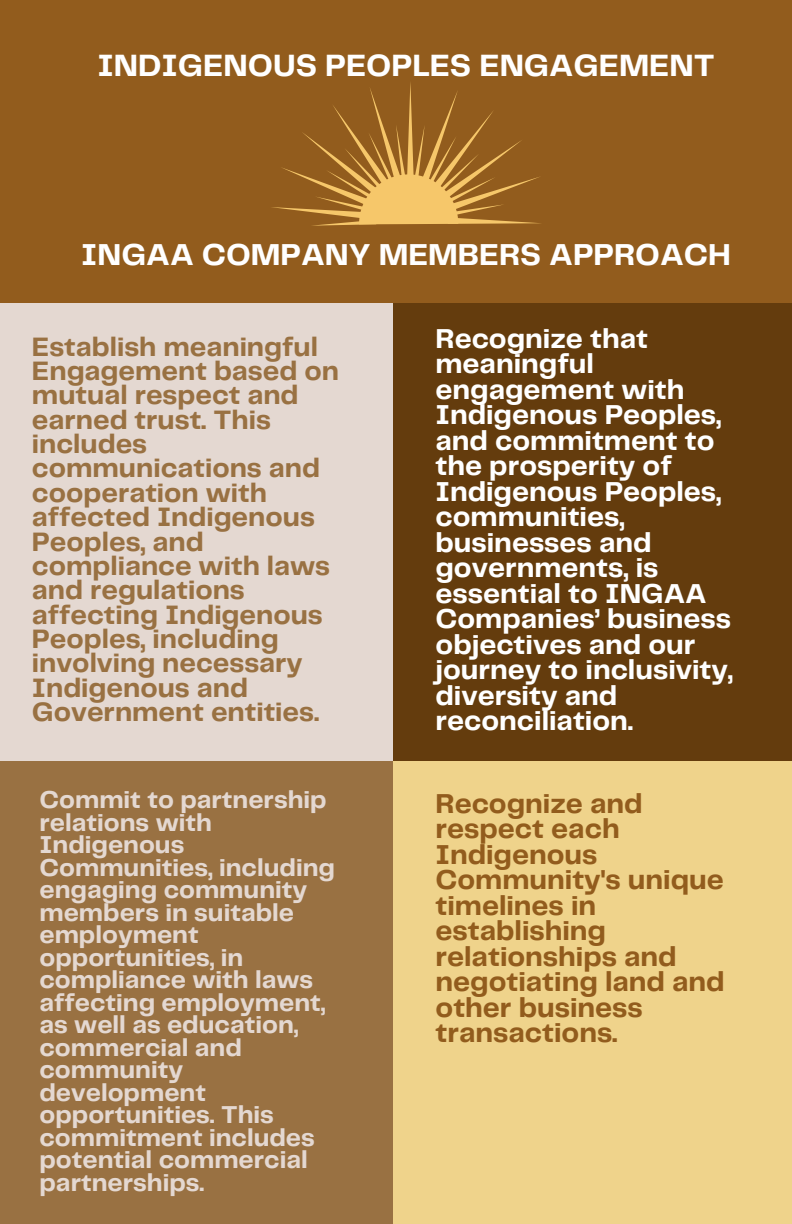
<style>
.page{position:relative;width:792px;height:1224px;background:#925c1d}
.page>*{position:absolute;margin:0;border:0;box-sizing:border-box;transform-origin:0 0}
.t1{font:700 32px "Telegraf";color:#fff}
.t2{font:700 31.4px "Telegraf";color:#fff}
.t3{font:700 28.4px/25.5px "Telegraf";color:#fff}
.t4{font:700 28.4px/25.5px "Telegraf";color:#925c1d}
.t5{font:700 27.6px/24.4px "Telegraf";color:#997142}
.t6{font:700 25.4px/22.5px "Telegraf";color:#e4d8d1}
</style>
<div class="page">
<div style="left:0;top:762px;width:393px;height:462px;background:#997142"></div>
<div style="left:393px;top:762px;width:399px;height:462px;background:#efd38b"></div>
<div style="left:0;top:303px;width:393px;height:457px;background:#e4d8d1"></div>
<div style="left:393px;top:303px;width:399px;height:457px;background:#643c0d"></div>
<svg style="left:272px;top:82px;width:269px;height:144px"></svg>
<p class="t1" style="left:97px;top:51px;width:619px">INDIGENOUS PEOPLES ENGAGEMENT</p>
<p class="t2" style="left:81px;top:241px;width:651px">INGAA COMPANY MEMBERS APPROACH</p>
<p class="t5" style="left:32px;top:336px;width:308px">Establish meaningful<br>Engagement based on mutual respect and earned trust. This includes communications and cooperation with affected Indigenous<br>Peoples, and compliance with laws and regulations affecting Indigenous<br>Peoples, including involving necessary<br>Indigenous and<br>Government entities.</p>
<p class="t3" style="left:436px;top:327px;width:299px">Recognize that meaningful engagement with<br>Indigenous Peoples, and commitment to the prosperity of<br>Indigenous Peoples, communities, businesses and governments, is essential to INGAA<br>Companies’ business objectives and our journey to inclusivity, diversity and reconciliation.</p>
<p class="t6" style="left:40px;top:790px;width:297px">Commit to partnership relations with<br>Indigenous<br>Communities, including engaging community members in suitable employment opportunities, in compliance with laws affecting employment, as well as education, commercial and community development opportunities. This commitment includes potential commercial partnerships.</p>
<p class="t4" style="left:436px;top:792px;width:291px">Recognize and respect each<br>Indigenous<br>Community's unique timelines in establishing relationships and negotiating land and other business transactions.</p>
</div>
